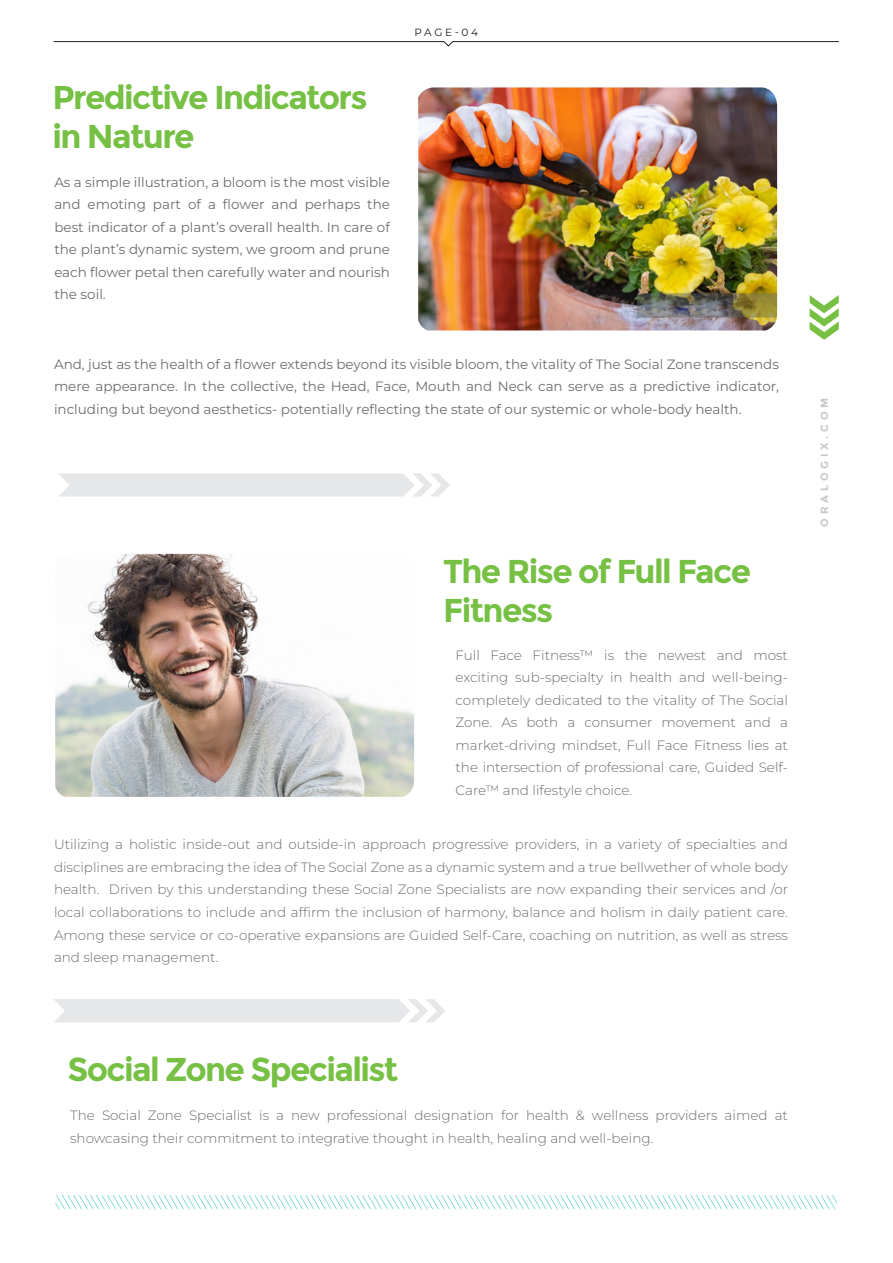
<style>
.page{position:relative;width:893px;height:1263px;background:#fff}
.page>*{position:absolute;margin:0;border:0;box-sizing:border-box;transform-origin:0 0}
.t1{font:700 33px/39.6px "Montserrat";letter-spacing:-.05em;color:#76c044}
.t2{font:300 13.5px/22.5px "Montserrat";color:#6c6d70;text-align:justify}
.t3{font:13.5px/22.5px "Montserrat";color:#6c6d70;text-align:justify}
.t4{font:700 10.5px "Montserrat";letter-spacing:.37em;color:#c7c8ca}
.t5{font:10.5px "Montserrat";letter-spacing:.245em;color:#231f20}
</style>
<div class="page">
<svg style="left:53px;top:41px;width:786px;height:5px"></svg>
<svg style="left:810px;top:295px;width:29px;height:45px"></svg>
<svg style="left:55px;top:1195px;width:782px;height:14px"></svg>
<img style="left:418px;top:87px;width:359px;height:243px">
<img style="left:55px;top:554px;width:359px;height:243px">
<svg style="left:58px;top:473px;width:392px;height:23px"></svg>
<svg style="left:54px;top:999px;width:391px;height:23px"></svg>
<p class="t1" style="left:52px;top:77px;width:317px">Predictive Indicators in Nature</p>
<p class="t3" style="left:54px;top:170px;width:337px">As a simple illustration, a bloom is the most visible and emoting part of a flower and perhaps the best indicator of a plant’s overall health. In care of the plant’s dynamic system, we groom and prune each flower petal then carefully water and nourish the soil.</p>
<p class="t5" style="left:415px;top:25px;width:65px">PAGE-04</p>
<p class="t3" style="left:54px;top:352px;width:726px">And, just as the health of a flower extends beyond its visible bloom, the vitality of The Social Zone transcends mere appearance. In the collective, the Head, Face, Mouth and Neck can serve as a predictive indicator, including but beyond aesthetics- potentially reflecting the state of our systemic or whole-body health.</p>
<p class="t1" style="left:443px;top:551px;width:309px">The Rise of Full Face<br>Fitness</p>
<p class="t2" style="left:456px;top:643px;width:334px">Full Face Fitness™ is the newest and most exciting sub-specialty in health and well-being&shy;completely dedicated to the vitality of The Social Zone. As both a consumer movement and a market-driving mindset, Full Face Fitness lies at the intersection of professional care, Guided Self-Care™ and lifestyle choice.</p>
<p class="t2" style="left:54px;top:833px;width:735px">Utilizing a holistic inside-out and outside-in approach progressive providers, in a variety of specialties and disciplines are embracing the idea of The Social Zone as a dynamic system and a true bellwether of whole body health. Driven by this understanding these Social Zone Specialists are now expanding their services and /or local collaborations to include and affirm the inclusion of harmony, balance and holism in daily patient care.<br>Among these service or co-operative expansions are Guided Self-Care, coaching on nutrition, as well as stress and sleep management.</p>
<p class="t4" style="left:818px;top:527px;width:131px;rotate:-90deg">ORALOGIX.COM</p>
<p class="t1" style="left:68px;top:1050px;width:332px">Social Zone Specialist</p>
<p class="t2" style="left:70px;top:1104px;width:719px">The Social Zone Specialist is a new professional designation for health &amp; wellness providers aimed at showcasing their commitment to integrative thought in health, healing and well-being.</p>
</div>
